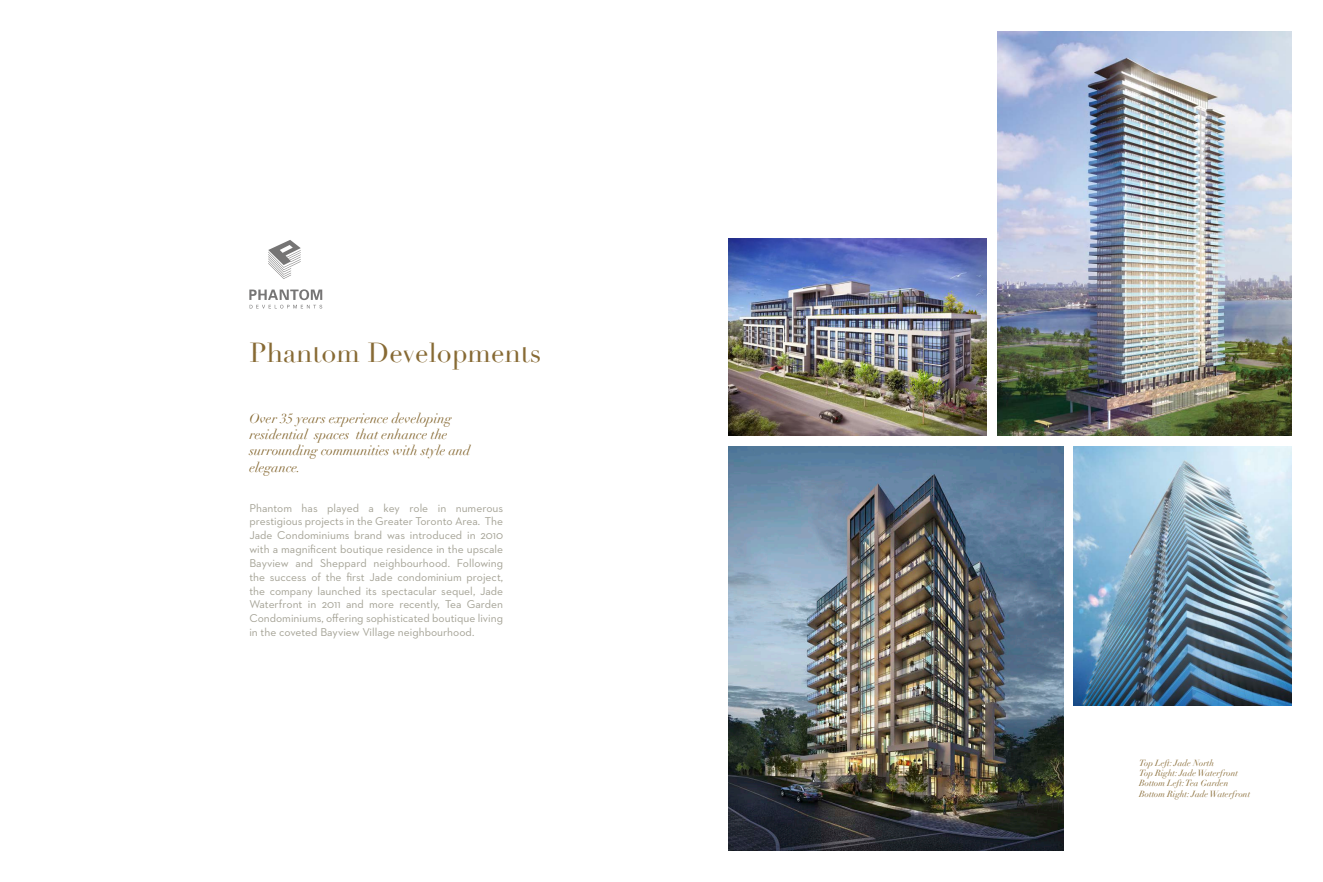
<style>
.page{position:relative;width:1323px;height:882px;background:#fff}
.page>*{position:absolute;margin:0;border:0;box-sizing:border-box;transform-origin:0 0}
.t1{font:26.95px "Didot";color:#876a34}
.t2{font:italic 13.47px/16.2px "Didot";color:#876a34}
.t3{font:11.55px/13.8px "Neutraface 2 Text";color:#a4a295;text-align:justify}
.t4{font:italic 8.75px "Didot";color:#876a34}
</style>
<div class="page">
<svg style="left:249px;top:289px;width:73px;height:20px"></svg>
<svg style="left:268px;top:240px;width:33px;height:39px"></svg>
<img style="left:728px;top:446px;width:335px;height:404px">
<img style="left:1074px;top:447px;width:218px;height:258px">
<img style="left:998px;top:32px;width:294px;height:404px">
<img style="left:729px;top:239px;width:258px;height:197px">
<p class="t1" style="left:249px;top:336px;width:294px">Phantom Developments</p>
<p class="t2" style="left:249px;top:411px;width:223px">Over 35 years experience developing residential spaces that enhance the surrounding communities with style and elegance.</p>
<p class="t3" style="left:249px;top:501px;width:255px">Phantom has played a key role in numerous prestigious projects in the Greater Toronto Area. The Jade Condominiums brand was introduced in 2010 with a magnificent boutique residence in the upscale Bayview and Sheppard neighbourhood. Following the success of the first Jade condominium project, the company launched its spectacular sequel, Jade Waterfront in 2011 and more recently, Tea Garden Condominiums, offering sophisticated boutique living in the coveted Bayview Village neighbourhood.</p>
<p class="t4" style="left:1139px;top:757px;width:76px">Top Left: Jade North</p>
<p class="t4" style="left:1139px;top:768px;width:100px">Top Right: Jade Waterfront</p>
<p class="t4" style="left:1139px;top:778px;width:91px">Bottom Left: Tea Garden</p>
<p class="t4" style="left:1139px;top:788px;width:113px">Bottom Right: Jade Waterfront</p>
</div>
